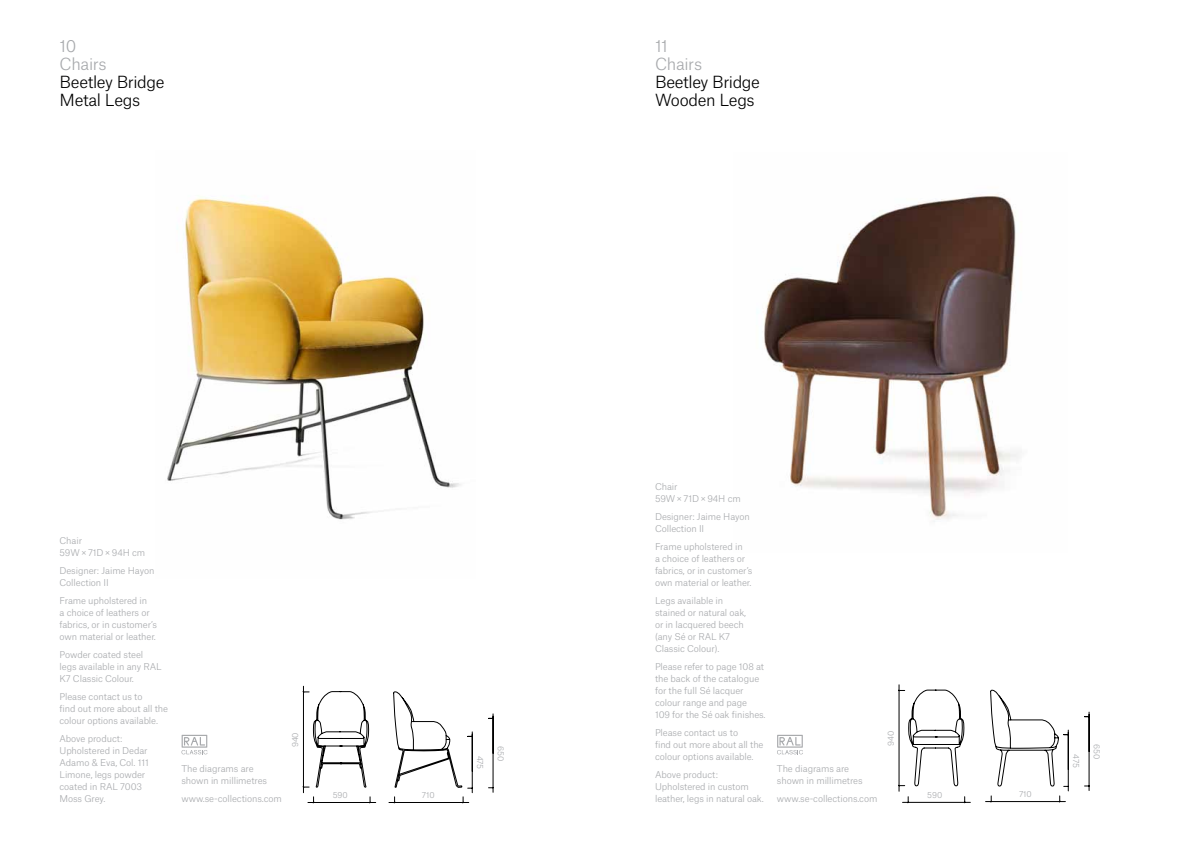
<style>
.page{position:relative;width:1191px;height:842px;background:#fff}
.page>*{position:absolute;margin:0;border:0;box-sizing:border-box;transform-origin:0 0}
.t1{font:300 16px/18px "Atlas Grotesk";letter-spacing:-.025em;color:#000}
.t2{font:300 16px/18px "Atlas Grotesk";letter-spacing:-.025em;color:#a7a9ac}
.t3{font:300 9px/12px "Atlas Grotesk";letter-spacing:-.01em;color:#a7a9ac}
.t4{font:300 8px "Atlas Grotesk";letter-spacing:-.005em;color:#a7a9ac}
</style>
<div class="page">
<img style="left:167px;top:196px;width:294px;height:324px">
<svg style="left:488px;top:787px;width:6px;height:5px"></svg>
<hr style="left:493px;top:716px;width:1px;height:72px;background:#000">
<svg style="left:488px;top:714px;width:6px;height:5px"></svg>
<hr style="left:493px;top:718px;width:1px;height:35px;background:#000">
<svg style="left:303px;top:686px;width:170px;height:117px"></svg>
<img style="left:757px;top:194px;width:262px;height:328px">
<hr style="left:1088px;top:714px;width:1px;height:72px;background:#000">
<svg style="left:898px;top:685px;width:171px;height:118px"></svg>
<svg style="left:181px;top:735px;width:26px;height:19px"></svg>
<svg style="left:777px;top:735px;width:26px;height:19px"></svg>
<h1 class="t2" style="left:60px;top:36px;width:49px">10<br>Chairs</h1>
<h1 class="t1" style="left:60px;top:72px;width:106px">Beetley Bridge<br>Metal Legs</h1>
<p class="t3" style="left:60px;top:534px;width:87px">Chair<br>59W × 71D × 94H cm</p>
<p class="t3" style="left:60px;top:564px;width:96px">Designer: Jaime Hayon<br>Collection II</p>
<p class="t3" style="left:60px;top:594px;width:99px">Frame upholstered in<br>a choice of leathers or fabrics, or in customer’s own material or leather.</p>
<p class="t3" style="left:60px;top:648px;width:104px">Powder coated steel legs available in any RAL<br>K7 Classic Colour.</p>
<p class="t3" style="left:60px;top:690px;width:110px">Please contact us to<br>find out more about all the colour options available.</p>
<p class="t3" style="left:60px;top:732px;width:91px">Above product:<br>Upholstered in Dedar<br>Adamo &amp; Eva, Col. 111<br>Limone, legs powder coated in RAL 7003<br>Moss Grey.</p>
<p class="t3" style="left:181px;top:762px;width:87px">The diagrams are shown in millimetres</p>
<p class="t3" style="left:181px;top:792px;width:102px">www.se-collections.com</p>
<p class="t4" style="left:289px;top:747px;width:17px;rotate:-90deg">940</p>
<p class="t4" style="left:333px;top:788px;width:17px">590</p>
<p class="t4" style="left:422px;top:788px;width:14px">710</p>
<p class="t4" style="left:486px;top:755px;width:15px;rotate:90deg">475</p>
<p class="t4" style="left:507px;top:746px;width:17px;rotate:90deg">650</p>
<h1 class="t2" style="left:655px;top:36px;width:49px">11<br>Chairs</h1>
<h1 class="t1" style="left:655px;top:72px;width:106px">Beetley Bridge<br>Wooden Legs</h1>
<p class="t3" style="left:655px;top:480px;width:87px">Chair<br>59W × 71D × 94H cm</p>
<p class="t3" style="left:655px;top:510px;width:96px">Designer: Jaime Hayon<br>Collection II</p>
<p class="t3" style="left:655px;top:540px;width:99px">Frame upholstered in<br>a choice of leathers or fabrics, or in customer’s own material or leather.</p>
<p class="t3" style="left:655px;top:594px;width:93px">Legs available in stained or natural oak, or in lacquered beech (any Sé or RAL K7<br>Classic Colour).</p>
<p class="t3" style="left:655px;top:660px;width:111px">Please refer to page 108 at the back of the catalogue for the full Sé lacquer colour range and page<br>109 for the Sé oak finishes.</p>
<p class="t3" style="left:655px;top:726px;width:110px">Please contact us to<br>find out more about all the colour options available.</p>
<p class="t3" style="left:655px;top:768px;width:109px">Above product:<br>Upholstered in custom leather, legs in natural oak.</p>
<p class="t3" style="left:777px;top:762px;width:87px">The diagrams are shown in millimetres</p>
<p class="t3" style="left:777px;top:792px;width:102px">www.se-collections.com</p>
<p class="t4" style="left:884px;top:746px;width:17px;rotate:-90deg">940</p>
<p class="t4" style="left:927px;top:788px;width:17px">590</p>
<p class="t4" style="left:1019px;top:787px;width:14px">710</p>
<p class="t4" style="left:1082px;top:754px;width:15px;rotate:90deg">475</p>
<p class="t4" style="left:1103px;top:744px;width:17px;rotate:90deg">650</p>
</div>
